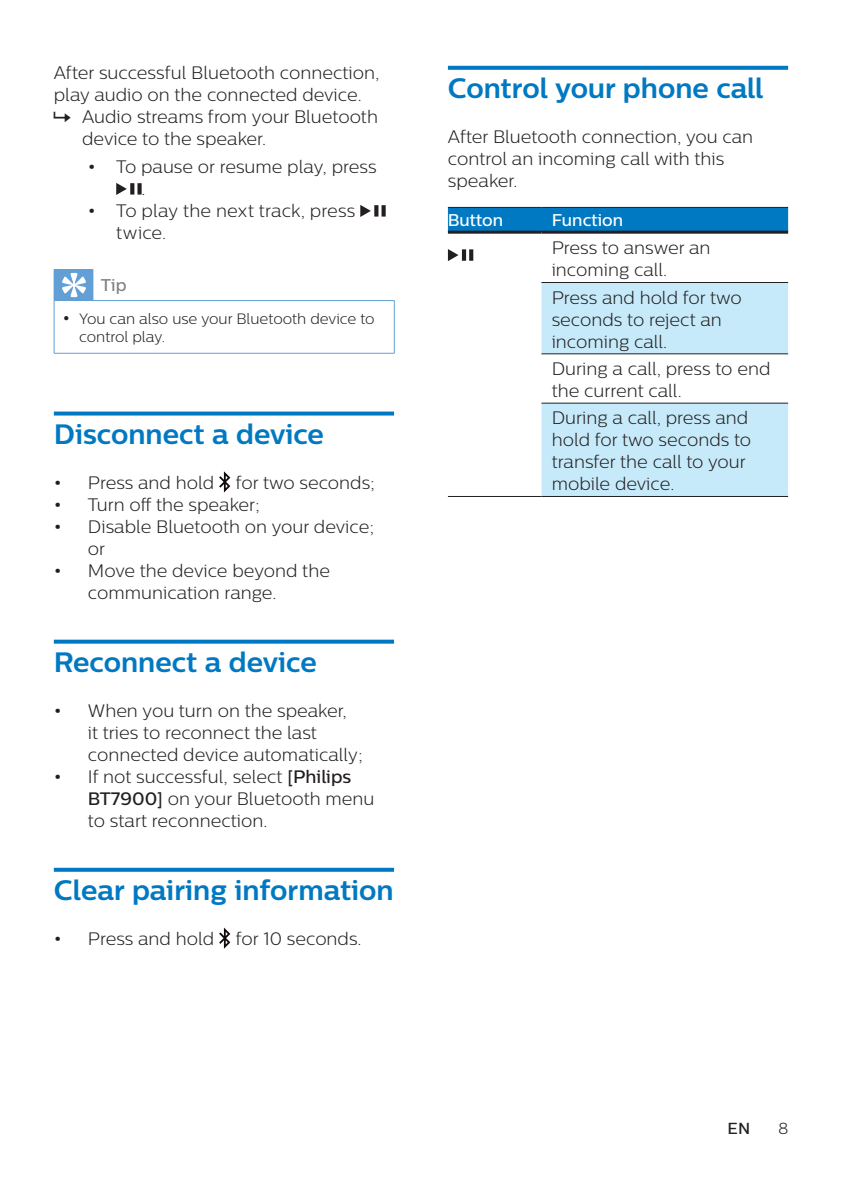
<style>
.page{position:relative;width:842px;height:1191px;background:#fff}
.page>*{position:absolute;margin:0;border:0;box-sizing:border-box;transform-origin:0 0}
.t1{font:700 28px "Centrale Sans";color:#0079c2}
.t2{font:300 18px/22px "Centrale Sans";color:#231f20}
.t3{font:500 17px "Centrale Sans";color:#fff}
.t4{font:500 17px "Centrale Sans";color:#808285}
.t5{font:500 16px "Centrale Sans";color:#231f20}
.t6{font:300 16px "Centrale Sans";color:#231f20}
.t7{font:300 15px/18px "Centrale Sans";color:#231f20}
.s1{font-weight:700}
.s2{font-family:"Gill Sans Alt One WGL Light";font-weight:400;font-size:17px}
.s3{font-weight:500}
</style>
<div class="page">
<svg style="left:54px;top:411px;width:340px;height:4px"></svg>
<svg style="left:54px;top:639px;width:340px;height:4px"></svg>
<svg style="left:54px;top:867px;width:340px;height:4px"></svg>
<svg style="left:116px;top:183px;width:11px;height:12px"></svg>
<div style="left:137px;top:183px;width:5px;height:11px;background:#231f20"></div>
<svg style="left:130px;top:183px;width:4px;height:11px"></svg>
<svg style="left:360px;top:205px;width:11px;height:12px"></svg>
<svg style="left:382px;top:205px;width:4px;height:11px"></svg>
<svg style="left:374px;top:205px;width:4px;height:11px"></svg>
<div style="left:54px;top:269px;width:39px;height:31px;background:#629fd5"></div>
<hr style="left:394px;top:301px;width:1px;height:52px;background:#629fd5">
<hr style="left:54px;top:300px;width:1px;height:53px;background:#629fd5">
<hr style="left:54px;top:353px;width:39px;height:1px;background:#629fd5">
<hr style="left:93px;top:353px;width:302px;height:1px;background:#629fd5">
<hr style="left:93px;top:270px;width:1px;height:30px;background:#629fd5">
<hr style="left:93px;top:300px;width:302px;height:1px;background:#629fd5">
<svg style="left:62px;top:273px;width:24px;height:24px"></svg>
<svg style="left:219px;top:471px;width:11px;height:21px"></svg>
<svg style="left:219px;top:927px;width:11px;height:21px"></svg>
<svg style="left:448px;top:66px;width:340px;height:4px"></svg>
<div style="left:448px;top:208px;width:340px;height:23px;background:#0079c2"></div>
<svg style="left:541px;top:283px;width:247px;height:213px;fill:#c6eafa"></svg>
<hr style="left:448px;top:207px;width:93px;height:1px;background:#231f20">
<hr style="left:541px;top:207px;width:247px;height:1px;background:#231f20">
<hr style="left:541px;top:282px;width:247px;height:1px;background:#231f20">
<hr style="left:541px;top:353px;width:247px;height:1px;background:#231f20">
<hr style="left:541px;top:402px;width:247px;height:1px;background:#231f20">
<hr style="left:448px;top:496px;width:93px;height:1px;background:#231f20">
<hr style="left:541px;top:496px;width:247px;height:1px;background:#231f20">
<hr style="left:448px;top:231px;width:93px;height:3px;background:#231f20">
<hr style="left:541px;top:231px;width:247px;height:3px;background:#231f20">
<svg style="left:448px;top:249px;width:10px;height:12px"></svg>
<svg style="left:469px;top:249px;width:4px;height:12px"></svg>
<svg style="left:462px;top:249px;width:4px;height:12px"></svg>
<p class="t2" style="left:54px;top:62px;width:327px">After successful Bluetooth connection,</p>
<p class="t2" style="left:54px;top:84px;width:309px">play audio on the connected device.</p>
<p class="t2" style="left:82px;top:106px;width:297px">Audio streams from your Bluetooth</p>
<p class="t2" style="left:82px;top:128px;width:185px">device to the speaker.</p>
<p class="t2" style="left:142px;top:155px;width:236px;text-indent:-54px"><span class="s1">•</span> To pause or resume play, press .</p>
<p class="t2" style="left:116px;top:199px;width:241px;text-indent:-28px"><span class="s1">•</span> To play the next track, press twice.</p>
<p class="t4" style="left:101px;top:275px;width:27px">Tip</p>
<p class="t7" style="left:79px;top:309px;width:297px;text-indent:-17px"><span class="s2">•</span> You can also use your Bluetooth device to control play.</p>
<h1 class="t1" style="left:54px;top:417px;width:272px">Disconnect a device</h1>
<p class="t2" style="left:54px;top:471px;width:323px"><span class="s1">•</span> Press and hold for two seconds;</p>
<p class="t2" style="left:54px;top:493px;width:208px"><span class="s1">•</span> Turn off the speaker;</p>
<p class="t2" style="left:88px;top:515px;width:288px;text-indent:-34px"><span class="s1">•</span> Disable Bluetooth on your device; or</p>
<p class="t2" style="left:88px;top:559px;width:244px;text-indent:-34px"><span class="s1">•</span> Move the device beyond the communication range.</p>
<h1 class="t1" style="left:54px;top:645px;width:264px">Reconnect a device</h1>
<p class="t2" style="left:88px;top:699px;width:277px;text-indent:-34px"><span class="s1">•</span> When you turn on the speaker,<br>it tries to reconnect the last connected device automatically;</p>
<p class="t2" style="left:88px;top:765px;width:288px;text-indent:-34px"><span class="s1">•</span> If not successful, select <span class="s3">[Philips<br>BT7900]</span> on your Bluetooth menu to start reconnection.</p>
<h1 class="t1" style="left:54px;top:873px;width:341px">Clear pairing information</h1>
<p class="t2" style="left:54px;top:927px;width:309px"><span class="s1">•</span> Press and hold for 10 seconds.</p>
<h1 class="t1" style="left:448px;top:71px;width:317px">Control your phone call</h1>
<p class="t2" style="left:448px;top:125px;width:307px">After Bluetooth connection, you can control an incoming call with this speaker.</p>
<p class="t3" style="left:448px;top:210px;width:57px">Button</p>
<p class="t3" style="left:552px;top:210px;width:73px">Function</p>
<p class="t2" style="left:552px;top:237px;width:160px">Press to answer an incoming call.</p>
<p class="t2" style="left:552px;top:286px;width:192px">Press and hold for two seconds to reject an incoming call.</p>
<p class="t2" style="left:552px;top:357px;width:220px">During a call, press to end the current call.</p>
<p class="t2" style="left:552px;top:407px;width:201px">During a call, press and hold for two seconds to transfer the call to your mobile device.</p>
<p class="t5" style="left:728px;top:1119px;width:24px">EN</p>
<p class="t6" style="left:778px;top:1119px;width:11px">8</p>
</div>
